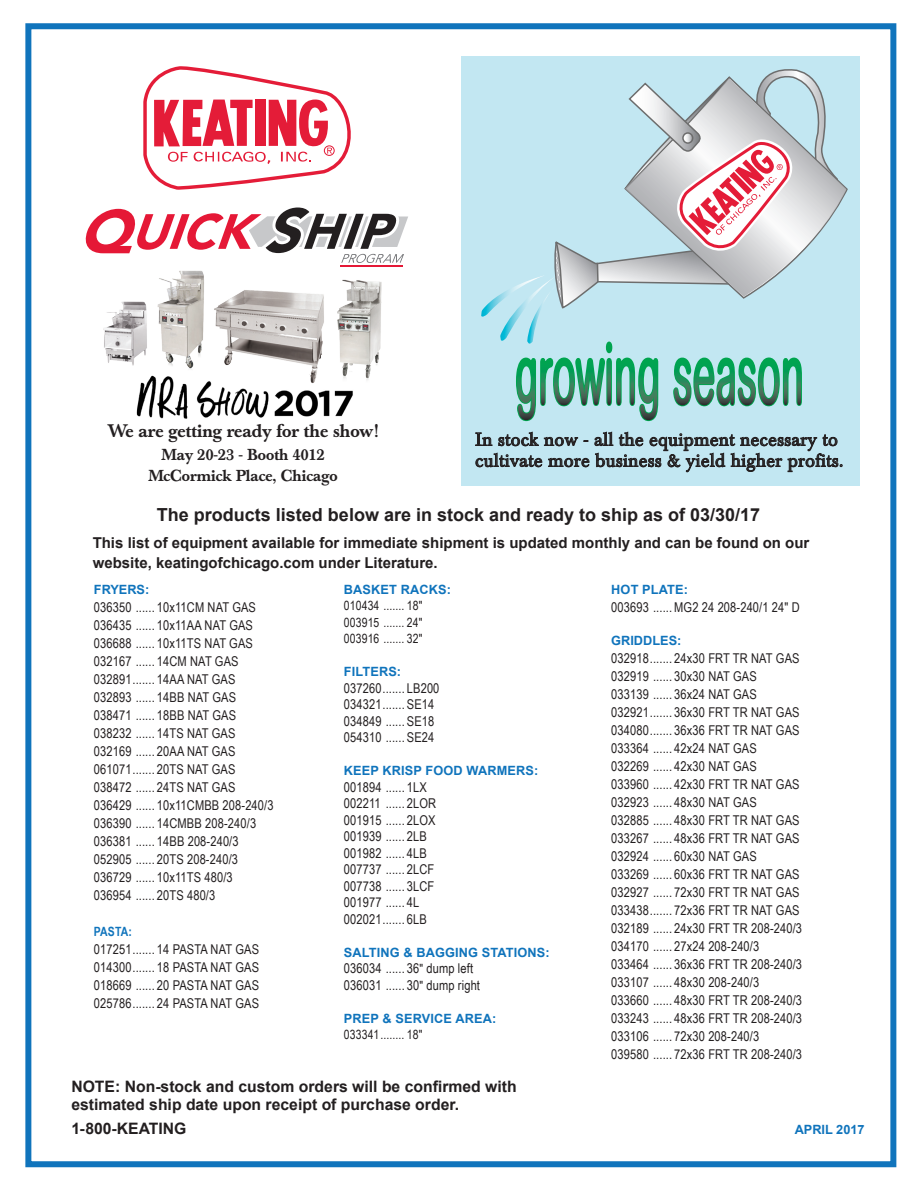
<style>
.page{position:relative;width:918px;height:1188px;background:#fff}
.page>*{position:absolute;margin:0;border:0;box-sizing:border-box;transform-origin:0 0}
.t1{font:18px/21px "Baskerville BE";letter-spacing:.02em;color:#231f20}
.t2{font:700 18px "Arial";color:#231f20}
.t3{font:500 18px "Baskerville";color:#231f20}
.t4{font:700 15.75px/18px "Arial";color:#231f20}
.t5{font:500 15.75px "Baskerville";color:#231f20}
.t6{font:700 15px/19.5px "Arial";color:#231f20}
.t7{font:13.5px "Arial Narrow";letter-spacing:.01em;color:#231f20}
.t8{font:700 12.75px "Arial";letter-spacing:.01em;color:#1074bc}
.t9{font:12.75px "Arial Narrow";letter-spacing:.01em;color:#231f20}
.t10{font:700 12.75px "Arial Narrow";letter-spacing:-.02em;color:#1074bc}
.s1{font-size:12.75px}
</style>
<div class="page">
<div style="left:25px;top:23px;width:871px;height:1144px;border:6px solid #1074bc"></div>
<svg style="left:143px;top:66px;width:208px;height:124px"></svg>
<svg style="left:85px;top:207px;width:323px;height:56px"></svg>
<hr style="left:340px;top:265px;width:63px;height:2px;background:#e51836">
<div style="left:461px;top:56px;width:398px;height:430px;background:#c2e7f2"></div>
<svg style="left:475px;top:433px;width:17px;height:13px"></svg>
<svg style="left:499px;top:432px;width:79px;height:14px"></svg>
<svg style="left:476px;top:453px;width:66px;height:14px"></svg>
<svg style="left:548px;top:458px;width:41px;height:9px"></svg>
<svg style="left:595px;top:432px;width:247px;height:40px"></svg>
<svg style="left:481px;top:69px;width:358px;height:353px"></svg>
<img style="left:136px;top:393px;width:217px;height:26px">
<img style="left:90px;top:244px;width:306px;height:149px">
<p class="t3" style="left:107px;top:421px;width:273px">We are getting ready for the show!</p>
<p class="t5" style="left:161px;top:445px;width:165px">May 20-23 - Booth 4012</p>
<p class="t5" style="left:149px;top:466px;width:191px">McCormick Place, Chicago</p>
<h1 class="t1" style="left:475px;top:429px;width:370px">In stock now - all the equipment necessary to cultivate more business &amp; yield higher profits.</h1>
<p class="t2" style="left:157px;top:503px;width:605px">The products listed below are in stock and ready to ship as of 03/30/17</p>
<p class="t6" style="left:93px;top:534px;width:718px">This list of equipment available for immediate shipment is updated monthly and can be found on our website, keatingofchicago.com under Literature.</p>
<p class="t8" style="left:94px;top:581px;width:57px">FRYERS:</p>
<p class="t7" style="left:94px;top:597px;width:164px">036350 ...... 10x11CM NAT GAS</p>
<p class="t7" style="left:94px;top:615px;width:161px">036435 ...... 10x11AA NAT GAS</p>
<p class="t7" style="left:94px;top:633px;width:161px">036688 ...... 10x11TS NAT GAS</p>
<p class="t7" style="left:94px;top:651px;width:146px">032167 ...... 14CM NAT GAS</p>
<p class="t7" style="left:94px;top:669px;width:143px">032891....... 14AA NAT GAS</p>
<p class="t7" style="left:94px;top:687px;width:144px">032893 ...... 14BB NAT GAS</p>
<p class="t7" style="left:94px;top:705px;width:144px">038471 ...... 18BB NAT GAS</p>
<p class="t7" style="left:94px;top:723px;width:143px">038232 ...... 14TS NAT GAS</p>
<p class="t7" style="left:94px;top:741px;width:143px">032169 ...... 20AA NAT GAS</p>
<p class="t7" style="left:94px;top:759px;width:143px">061071....... 20TS NAT GAS</p>
<p class="t7" style="left:94px;top:777px;width:143px">038472 ...... 24TS NAT GAS</p>
<p class="t7" style="left:94px;top:795px;width:181px">036429 ...... 10x11CMBB 208-240/3</p>
<p class="t7" style="left:94px;top:813px;width:164px">036390 ...... 14CMBB 208-240/3</p>
<p class="t7" style="left:94px;top:831px;width:146px">036381 ...... 14BB 208-240/3</p>
<p class="t7" style="left:94px;top:849px;width:146px">052905 ...... 20TS 208-240/3</p>
<p class="t7" style="left:94px;top:867px;width:140px">036729 ...... 10x11TS 480/3</p>
<p class="t7" style="left:94px;top:885px;width:123px">036954 ...... 20TS 480/3</p>
<p class="t10" style="left:94px;top:921px;width:40px">PASTA:</p>
<p class="t7" style="left:94px;top:939px;width:167px">017251....... 14 PASTA NAT GAS</p>
<p class="t7" style="left:94px;top:957px;width:167px">014300....... 18 PASTA NAT GAS</p>
<p class="t7" style="left:94px;top:975px;width:167px">018669 ...... 20 PASTA NAT GAS</p>
<p class="t7" style="left:94px;top:993px;width:167px">025786....... 24 PASTA NAT GAS</p>
<p class="t8" style="left:344px;top:581px;width:109px">BASKET RACKS:</p>
<p class="t9" style="left:344px;top:597px;width:80px">010434 ....... 18″</p>
<p class="t9" style="left:344px;top:613px;width:80px">003915 ....... 24″</p>
<p class="t9" style="left:344px;top:630px;width:80px">003916 ....... 32"</p>
<p class="t8" style="left:344px;top:663px;width:59px">FILTERS:</p>
<p class="t7" style="left:344px;top:678px;width:97px">037260....... LB200</p>
<p class="t7" style="left:344px;top:695px;width:92px">034321....... SE14</p>
<p class="t7" style="left:344px;top:711px;width:92px">034849 ...... SE18</p>
<p class="t7" style="left:344px;top:728px;width:92px">054310 ...... SE24</p>
<p class="t8" style="left:344px;top:762px;width:196px">KEEP KRISP FOOD WARMERS:</p>
<p class="t7" style="left:344px;top:777px;width:84px">001894 ...... 1LX</p>
<p class="t7" style="left:344px;top:794px;width:94px">002211 ...... 2LOR</p>
<p class="t7" style="left:344px;top:810px;width:93px">001915 ...... 2LOX</p>
<p class="t7" style="left:344px;top:827px;width:84px">001939 ...... 2LB</p>
<p class="t7" style="left:344px;top:843px;width:84px">001982 ...... 4LB</p>
<p class="t7" style="left:344px;top:860px;width:92px">007737 ...... 2LCF</p>
<p class="t7" style="left:344px;top:876px;width:92px">007738 ...... 3LCF</p>
<p class="t7" style="left:344px;top:893px;width:77px">001977 ...... 4L</p>
<p class="t7" style="left:344px;top:909px;width:84px">002021....... 6LB</p>
<p class="t8" style="left:344px;top:944px;width:207px">SALTING &amp; BAGGING STATIONS:</p>
<p class="t7" style="left:344px;top:959px;width:131px">036034 ...... 36<span class="s1">"</span> dump left</p>
<p class="t7" style="left:344px;top:975px;width:138px">036031 ...... 30<span class="s1">"</span> dump right</p>
<p class="t8" style="left:344px;top:1010px;width:154px">PREP &amp; SERVICE AREA:</p>
<p class="t9" style="left:344px;top:1026px;width:80px">033341........ 18"</p>
<p class="t4" style="left:71px;top:1078px;width:447px">NOTE: Non-stock and custom orders will be confirmed with estimated ship date upon receipt of purchase order.</p>
<p class="t4" style="left:71px;top:1120px;width:117px">1-800-KEATING</p>
<p class="t8" style="left:611px;top:581px;width:78px">HOT PLATE:</p>
<p class="t7" style="left:611px;top:597px;width:190px">003693 ......MG2 24 208-240/1 24" D</p>
<p class="t8" style="left:611px;top:632px;width:72px">GRIDDLES:</p>
<p class="t7" style="left:611px;top:648px;width:190px">032918....... 24x30 FRT TR NAT GAS</p>
<p class="t7" style="left:611px;top:666px;width:147px">032919 ...... 30x30 NAT GAS</p>
<p class="t7" style="left:611px;top:684px;width:147px">033139 ...... 36x24 NAT GAS</p>
<p class="t7" style="left:611px;top:702px;width:190px">032921....... 36x30 FRT TR NAT GAS</p>
<p class="t7" style="left:611px;top:720px;width:190px">034080....... 36x36 FRT TR NAT GAS</p>
<p class="t7" style="left:611px;top:738px;width:147px">033364 ...... 42x24 NAT GAS</p>
<p class="t7" style="left:611px;top:756px;width:147px">032269 ...... 42x30 NAT GAS</p>
<p class="t7" style="left:611px;top:774px;width:190px">033960 ...... 42x30 FRT TR NAT GAS</p>
<p class="t7" style="left:611px;top:792px;width:147px">032923 ...... 48x30 NAT GAS</p>
<p class="t7" style="left:611px;top:810px;width:190px">032885 ...... 48x30 FRT TR NAT GAS</p>
<p class="t7" style="left:611px;top:828px;width:190px">033267 ...... 48x36 FRT TR NAT GAS</p>
<p class="t7" style="left:611px;top:846px;width:147px">032924 ...... 60x30 NAT GAS</p>
<p class="t7" style="left:611px;top:864px;width:190px">033269 ...... 60x36 FRT TR NAT GAS</p>
<p class="t7" style="left:611px;top:882px;width:190px">032927 ...... 72x30 FRT TR NAT GAS</p>
<p class="t7" style="left:611px;top:900px;width:190px">033438....... 72x36 FRT TR NAT GAS</p>
<p class="t7" style="left:611px;top:918px;width:192px">032189 ...... 24x30 FRT TR 208-240/3</p>
<p class="t7" style="left:611px;top:936px;width:149px">034170 ...... 27x24 208-240/3</p>
<p class="t7" style="left:611px;top:954px;width:192px">033464 ...... 36x36 FRT TR 208-240/3</p>
<p class="t7" style="left:611px;top:972px;width:149px">033107 ...... 48x30 208-240/3</p>
<p class="t7" style="left:611px;top:990px;width:192px">033660 ...... 48x30 FRT TR 208-240/3</p>
<p class="t7" style="left:611px;top:1008px;width:192px">033243 ...... 48x36 FRT TR 208-240/3</p>
<p class="t7" style="left:611px;top:1026px;width:149px">033106 ...... 72x30 208-240/3</p>
<p class="t7" style="left:611px;top:1044px;width:192px">039580 ...... 72x36 FRT TR 208-240/3</p>
<p class="t8" style="left:795px;top:1121px;width:71px">APRIL 2017</p>
</div>
